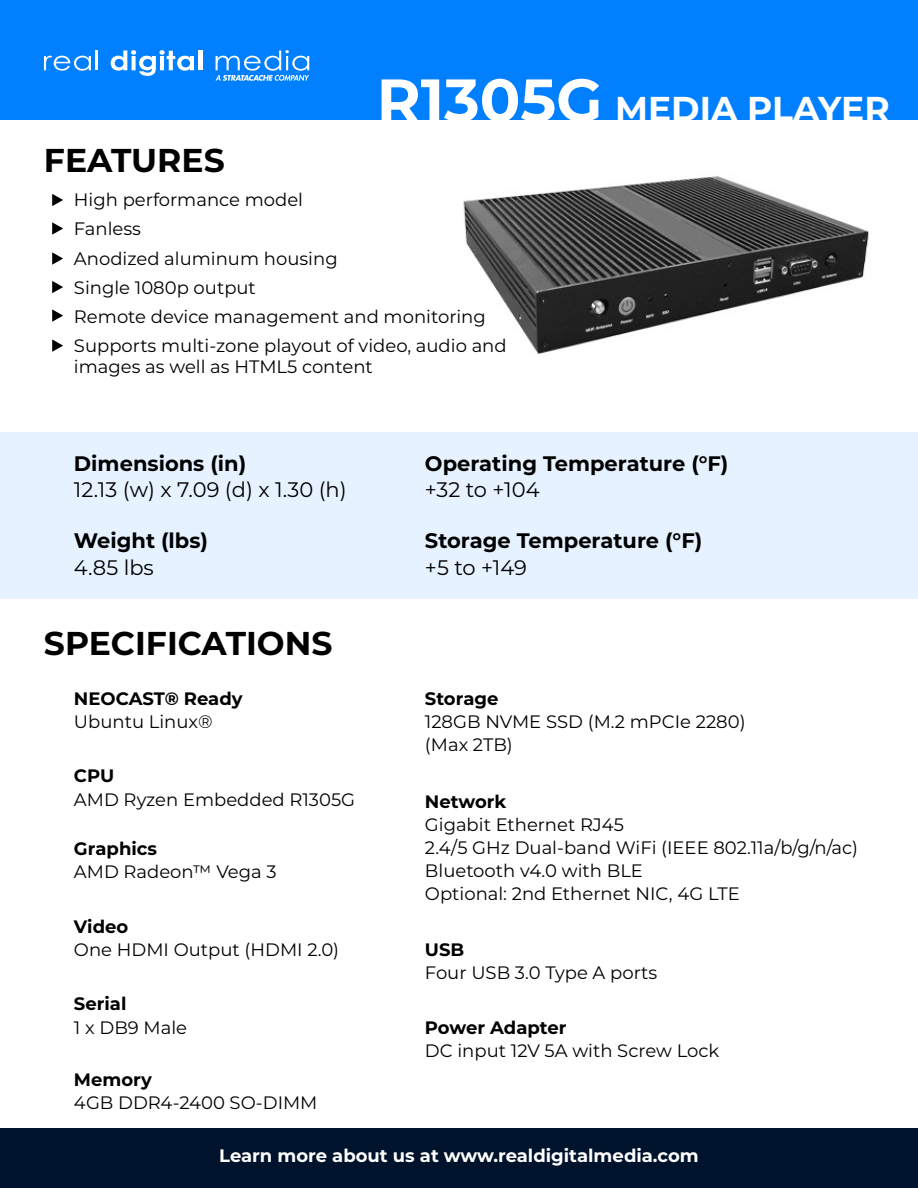
<style>
.page{position:relative;width:918px;height:1188px;background:#fff}
.page>*{position:absolute;margin:0;border:0;box-sizing:border-box;transform-origin:0 0}
.t1{font:700 34.5px "Montserrat";color:#fff}
.t2{font:700 33px "Montserrat";color:#000}
.t3{font:700 21px "Montserrat";color:#000}
.t4{font:21px "Montserrat";color:#000}
.t5{font:18px/29.1px "Montserrat";color:#000}
.t6{font:700 18px "Montserrat";color:#000}
.t7{font:700 18px "Montserrat";color:#fff}
.s1{font-size:60px}
</style>
<div class="page">
<img style="left:463px;top:176px;width:406px;height:178px">
<div style="left:0;top:0;width:918px;height:120px;background:#007fff"></div>
<svg style="left:44px;top:56px;width:47px;height:15px"></svg>
<hr style="left:96px;top:50px;width:2px;height:20px;background:#fff">
<svg style="left:111px;top:50px;width:83px;height:26px"></svg>
<hr style="left:198px;top:50px;width:4px;height:20px;background:#fff">
<svg style="left:216px;top:50px;width:93px;height:31px"></svg>
<div style="left:0;top:433px;width:918px;height:166px;background:#e6f2ff"></div>
<svg style="left:52px;top:194px;width:11px;height:12px"></svg>
<svg style="left:52px;top:222px;width:11px;height:13px"></svg>
<svg style="left:52px;top:252px;width:11px;height:13px"></svg>
<svg style="left:52px;top:281px;width:11px;height:12px"></svg>
<svg style="left:52px;top:309px;width:11px;height:13px"></svg>
<svg style="left:52px;top:339px;width:11px;height:13px"></svg>
<div style="left:0;top:1128px;width:918px;height:60px;background:#00132c"></div>
<h2 class="t2" style="left:44px;top:136px;width:182px">FEATURES</h2>
<h1 class="t1" style="left:377px;top:84px;width:515px"><span class="s1">R1305G</span> MEDIA PLAYER</h1>
<p class="t5" style="left:74px;top:185px;width:434px">High performance model<br>Fanless<br>Anodized aluminum housing<br>Single 1080p output<br>Remote device management and monitoring<br>Supports multi-zone playout of video, audio and</p>
<p class="t5" style="left:74px;top:352px;width:300px">images as well as HTML5 content</p>
<p class="t3" style="left:74px;top:448px;width:174px">Dimensions (in)</p>
<p class="t4" style="left:74px;top:475px;width:274px">12.13 (w) x 7.09 (d) x 1.30 (h)</p>
<p class="t3" style="left:74px;top:525px;width:136px">Weight (lbs)</p>
<p class="t4" style="left:74px;top:553px;width:81px">4.85 lbs</p>
<h2 class="t2" style="left:44px;top:620px;width:290px">SPECIFICATIONS</h2>
<p class="t6" style="left:74px;top:685px;width:170px">NEOCAST® Ready</p>
<p class="t5" style="left:74px;top:706px;width:140px">Ubuntu Linux®</p>
<p class="t6" style="left:74px;top:763px;width:42px">CPU</p>
<p class="t5" style="left:74px;top:784px;width:283px">AMD Ryzen Embedded R1305G</p>
<p class="t6" style="left:74px;top:836px;width:85px">Graphics</p>
<p class="t5" style="left:74px;top:857px;width:204px">AMD Radeon™ Vega 3</p>
<p class="t6" style="left:74px;top:913px;width:56px">Video</p>
<p class="t5" style="left:74px;top:934px;width:267px">One HDMI Output (HDMI 2.0)</p>
<p class="t6" style="left:74px;top:991px;width:54px">Serial</p>
<p class="t5" style="left:74px;top:1012px;width:115px">1 x DB9 Male</p>
<p class="t6" style="left:74px;top:1066px;width:80px">Memory</p>
<p class="t5" style="left:74px;top:1087px;width:245px">4GB DDR4-2400 SO-DIMM</p>
<p class="t3" style="left:425px;top:448px;width:305px">Operating Temperature (°F)</p>
<p class="t4" style="left:425px;top:475px;width:116px">+32 to +104</p>
<p class="t3" style="left:425px;top:525px;width:279px">Storage Temperature (°F)</p>
<p class="t4" style="left:425px;top:553px;width:104px">+5 to +149</p>
<p class="t6" style="left:425px;top:685px;width:75px">Storage</p>
<p class="t5" style="left:425px;top:709px;width:322px;line-height:23.1px">128GB NVME SSD (M.2 mPCIe 2280) (Max 2TB)</p>
<p class="t6" style="left:425px;top:789px;width:83px">Network</p>
<p class="t5" style="left:425px;top:812px;width:435px;line-height:23.1px">Gigabit Ethernet RJ45<br>2.4/5 GHz Dual-band WiFi (IEEE 802.11a/b/g/n/ac)<br>Bluetooth v4.0 with BLE<br>Optional: 2nd Ethernet NIC, 4G LTE</p>
<p class="t6" style="left:425px;top:936px;width:41px">USB</p>
<p class="t5" style="left:425px;top:957px;width:234px">Four USB 3.0 Type A ports</p>
<p class="t6" style="left:425px;top:1015px;width:143px">Power Adapter</p>
<p class="t5" style="left:425px;top:1035px;width:296px">DC input 12V 5A with Screw Lock</p>
<p class="t7" style="left:219px;top:1143px;width:481px">Learn more about us at www.realdigitalmedia.com</p>
</div>
